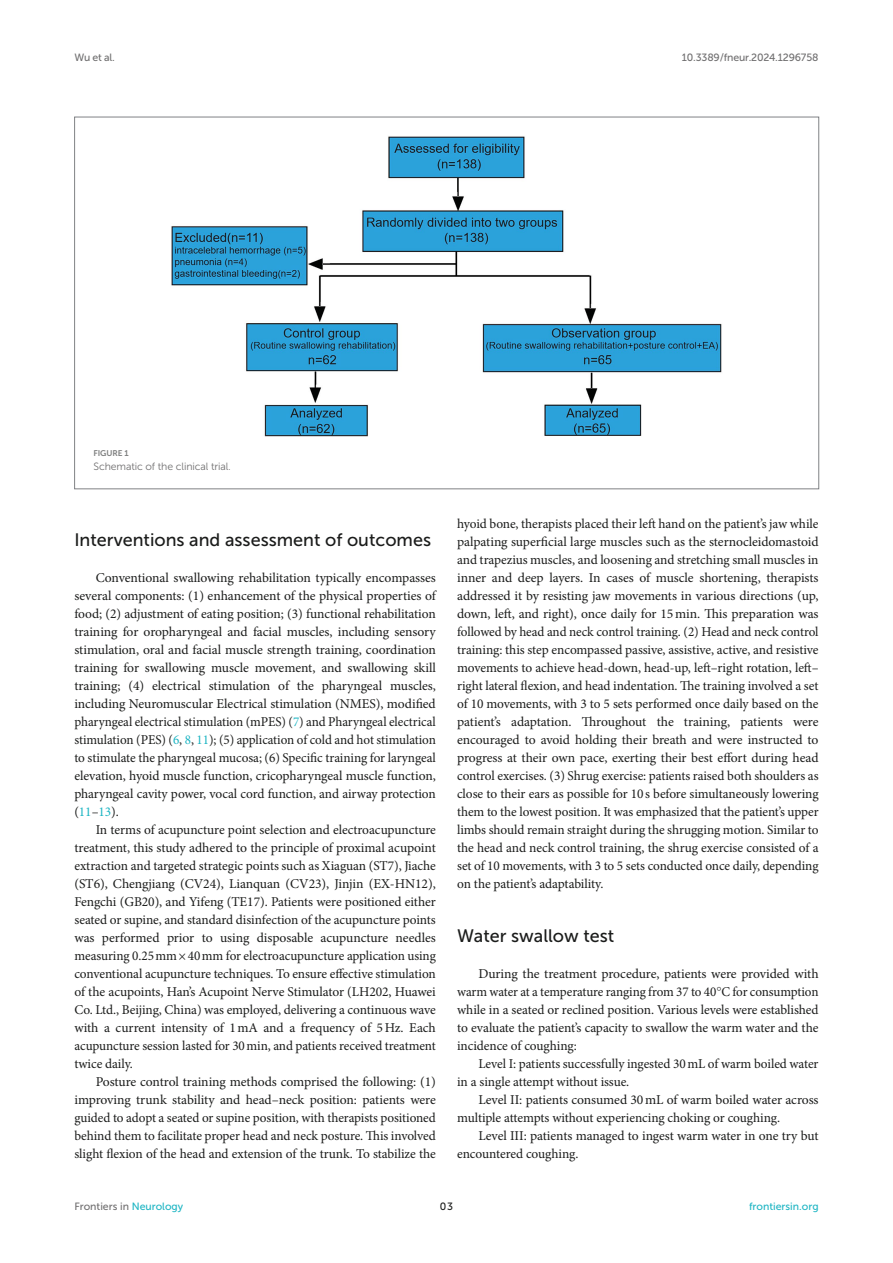
<style>
.page{position:relative;width:893px;height:1263px;background:#fff}
.page>*{position:absolute;margin:0;border:0;box-sizing:border-box;transform-origin:0 0}
.HEAD_2{font:18px "Museo Sans 500";color:#1b1c1b}
.TEXT{font:13.5px/18px "Minion Pro";letter-spacing:-.005em;color:#1b1c1b;text-align:justify}
.TEXT_FLUSH{font:13.5px/18px "Minion Pro";letter-spacing:-.005em;color:#1b1c1b;text-align:justify}
.t1{font:10.5px "Museo Sans 500";letter-spacing:-.015em;color:#706f70}
.FIG_LEG{font:10.5px "Museo Sans 300";letter-spacing:-.01em;color:#706f70}
.t2{font:10.5px "Museo Sans 500";color:#1db5c3}
.t3{font:10.5px "Museo Sans 500";color:#1b1c1b}
.FIG_HD{font:8.25px "Museo Sans 700";letter-spacing:-.01em;color:#7e7f7f}
.s1{color:#1db5c3}
.s2{font-family:"STIX"}
</style>
<div class="page">
<img style="left:171px;top:136px;width:551px;height:301px">
<p class="t1" style="left:74px;top:51px;width:42px">Wu et al.</p>
<p class="t1" style="left:682px;top:51px;width:138px">10.3389/fneur.2024.1296758</p>
<p class="FIG_HD" style="left:94px;top:449px;width:37px">FIGURE 1</p>
<p class="FIG_LEG" style="left:94px;top:461px;width:139px">Schematic of the clinical trial.</p>
<p class="HEAD_2" style="left:74px;top:530px;width:358px">Interventions and assessment of outcomes</p>
<p class="TEXT_FLUSH" style="left:74px;top:569px;width:363px;text-indent:21px">Conventional swallowing rehabilitation typically encompasses several components: (1) enhancement of the physical properties of food; (2) adjustment of eating position; (3) functional rehabilitation training for oropharyngeal and facial muscles, including sensory stimulation, oral and facial muscle strength training, coordination training for swallowing muscle movement, and swallowing skill training; (4) electrical stimulation of the pharyngeal muscles, including Neuromuscular Electrical stimulation (NMES), modified pharyngeal electrical stimulation (mPES) (<span class="s1">7</span>) and Pharyngeal electrical stimulation (PES) (<span class="s1">6</span>, <span class="s1">8</span>, <span class="s1">11</span>); (5) application of cold and hot stimulation to stimulate the pharyngeal mucosa; (6) Specific training for laryngeal elevation, hyoid muscle function, cricopharyngeal muscle function, pharyngeal cavity power, vocal cord function, and airway protection (<span class="s1">11</span>–<span class="s1">13</span>).</p>
<p class="TEXT" style="left:74px;top:821px;width:363px;text-indent:21px">In terms of acupuncture point selection and electroacupuncture treatment, this study adhered to the principle of proximal acupoint extraction and targeted strategic points such as Xiaguan (ST7), Jiache (ST6), Chengjiang (CV24), Lianquan (CV23), Jinjin (EX-HN12), Fengchi (GB20), and Yifeng (TE17). Patients were positioned either seated or supine, and standard disinfection of the acupuncture points was performed prior to using disposable acupuncture needles measuring 0.25mm×40mm for electroacupuncture application using conventional acupuncture techniques. To ensure effective stimulation of the acupoints, Han’s Acupoint Nerve Stimulator (LH202, Huawei Co. Ltd., Beijing, China) was employed, delivering a continuous wave with a current intensity of 1mA and a frequency of 5Hz. Each acupuncture session lasted for 30min, and patients received treatment twice daily.</p>
<p class="TEXT" style="left:74px;top:1073px;width:363px;text-indent:21px">Posture control training methods comprised the following: (1) improving trunk stability and head–neck position: patients were guided to adopt a seated or supine position, with therapists positioned behind them to facilitate proper head and neck posture. This involved slight flexion of the head and extension of the trunk. To stabilize the</p>
<p class="TEXT" style="left:457px;top:515px;width:363px">hyoid bone, therapists placed their left hand on the patient’s jaw while palpating superficial large muscles such as the sternocleidomastoid and trapezius muscles, and loosening and stretching small muscles in inner and deep layers. In cases of muscle shortening, therapists addressed it by resisting jaw movements in various directions (up, down, left, and right), once daily for 15min. This preparation was followed by head and neck control training. (2) Head and neck control training: this step encompassed passive, assistive, active, and resistive movements to achieve head-down, head-up, left–right rotation, left– right lateral flexion, and head indentation. The training involved a set of 10 movements, with 3 to 5 sets performed once daily based on the patient’s adaptation. Throughout the training, patients were encouraged to avoid holding their breath and were instructed to progress at their own pace, exerting their best effort during head control exercises. (3) Shrug exercise: patients raised both shoulders as close to their ears as possible for 10s before simultaneously lowering them to the lowest position. It was emphasized that the patient’s upper limbs should remain straight during the shrugging motion. Similar to the head and neck control training, the shrug exercise consisted of a set of 10 movements, with 3 to 5 sets conducted once daily, depending on the patient’s adaptability.</p>
<p class="HEAD_2" style="left:457px;top:926px;width:159px">Water swallow test</p>
<p class="TEXT_FLUSH" style="left:457px;top:965px;width:363px;text-indent:21px">During the treatment procedure, patients were provided with warm water at a temperature ranging from 37 to 40<span class="s2">°</span>C for consumption while in a seated or reclined position. Various levels were established to evaluate the patient’s capacity to swallow the warm water and the incidence of coughing:</p>
<p class="TEXT" style="left:457px;top:1055px;width:363px;text-indent:21px">Level I: patients successfully ingested 30mL of warm boiled water in a single attempt without issue.</p>
<p class="TEXT" style="left:457px;top:1091px;width:363px;text-indent:21px">Level II: patients consumed 30mL of warm boiled water across multiple attempts without experiencing choking or coughing.</p>
<p class="TEXT" style="left:457px;top:1127px;width:363px;text-indent:21px">Level III: patients managed to ingest warm water in one try but encountered coughing.</p>
<p class="t1" style="left:74px;top:1200px;width:110px">Frontiers in <span class="s1">Neurology</span></p>
<p class="t3" style="left:440px;top:1200px;width:15px">03</p>
<p class="t2" style="left:749px;top:1200px;width:71px">frontiersin.org</p>
</div>
